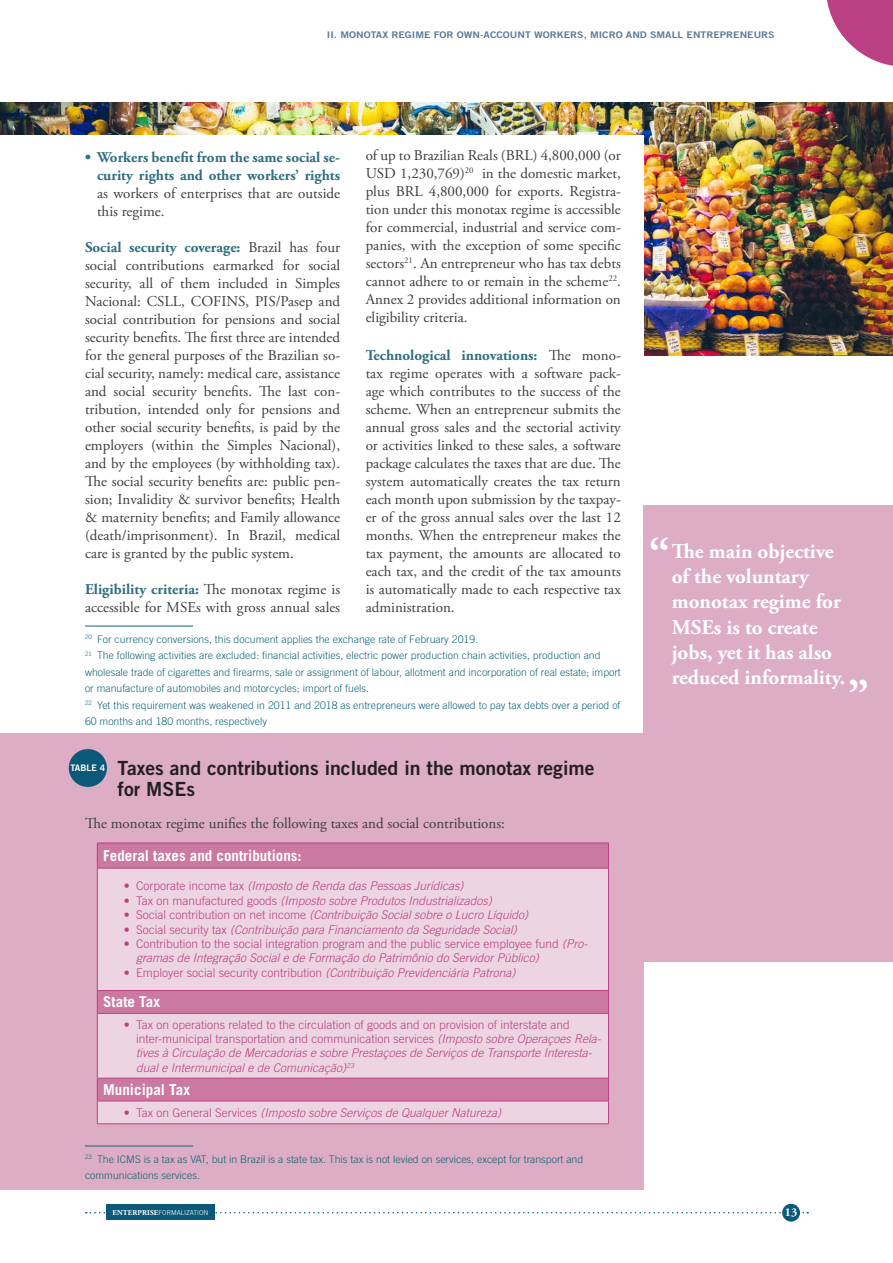
<style>
.page{position:relative;width:893px;height:1263px;background:#fff}
.page>*{position:absolute;margin:0;border:0;box-sizing:border-box;transform-origin:0 0}
.t1{font:700 43.5px "Adobe Garamond Pro";color:#fff}
.quote{font:700 21px/25.2px "Adobe Garamond Pro";color:#fff}
.TITLE_box{font:19.5px/21px "Trade Gothic LT Std Bd 2";color:#231f20}
.text{font:15px/18px "Adobe Garamond Pro";color:#3e3e3f;text-align:justify}
.t2{font:700 15px/18px "Adobe Garamond Pro";color:#2f6f80;text-align:justify}
.t3{font:700 15px "Trade Gothic LT Std";color:#fff}
.t4{font:italic 300 12px/14.4px "Trade Gothic LT Std";color:#bb4083}
.t5{font:300 12px/14.4px "Trade Gothic LT Std";color:#bb4083}
.t6{font:700 12px "Adobe Garamond Pro";color:#fff}
.Paragraph_Style_1{font:300 10.5px/16.5px "Trade Gothic LT Std";color:#0f6577}
.t7{font:9.15px "Trade Gothic LT Std Bd 2";color:#5f7a95;scale:1.15 1}
.t8{font:9px "Trade Gothic LT Std Bd 2";color:#fff}
.t9{font:300 6.75px "Trade Gothic LT Std";color:#fff}
.s1{font-weight:700;color:#2f6f80}
.s2{font-weight:400;color:#3e3e3f}
.s3{font-style:normal}
.s4{font-style:italic}
.s5{font-family:"Adobe Garamond Pro";font-weight:700;font-size:7.5px}
</style>
<div class="page">
<svg style="left:86px;top:1212px;width:722px;height:1px"></svg>
<div style="left:782px;top:1204px;width:18px;height:17px;background:#0b5979;border-radius:50%"></div>
<div style="left:106px;top:1204px;width:109px;height:16px;background:#0b5979"></div>
<svg style="left:827px;top:0;width:66px;height:66px"></svg>
<div style="left:0;top:733px;width:643px;height:456px;background:#dcadc4"></div>
<div style="left:643px;top:505px;width:250px;height:456px;background:#dcadc4"></div>
<img style="left:0;top:103px;width:893px;height:252px">
<div style="left:0;top:135px;width:643px;height:230px;background:#fff"></div>
<hr style="left:85px;top:626px;width:108px;height:1px;background:#0f6577">
<div style="left:69px;top:749px;width:38px;height:38px;background:#0b5979;border-radius:50%"></div>
<div style="left:118px;top:844px;width:490px;height:24px;background:#cb79a1"></div>
<svg style="left:98px;top:869px;width:510px;height:254px;background:#e6c4d5"></svg>
<hr style="left:97px;top:868px;width:1px;height:122px;background:#bb4083">
<hr style="left:608px;top:868px;width:1px;height:122px;background:#bb4083">
<hr style="left:118px;top:990px;width:491px;height:1px;background:#bb4083">
<svg style="left:608px;top:991px;width:1px;height:22px"></svg>
<svg style="left:97px;top:990px;width:21px;height:24px"></svg>
<hr style="left:97px;top:1014px;width:1px;height:64px;background:#bb4083">
<hr style="left:118px;top:1013px;width:491px;height:1px;background:#bb4083">
<hr style="left:608px;top:1014px;width:1px;height:64px;background:#bb4083">
<hr style="left:118px;top:1078px;width:491px;height:1px;background:#bb4083">
<hr style="left:118px;top:1100px;width:491px;height:1px;background:#bb4083">
<svg style="left:608px;top:1078px;width:1px;height:45px"></svg>
<svg style="left:97px;top:1078px;width:21px;height:46px"></svg>
<hr style="left:118px;top:1123px;width:491px;height:1px;background:#bb4083">
<hr style="left:118px;top:843px;width:491px;height:1px;background:#bb4083">
<svg style="left:608px;top:843px;width:1px;height:25px"></svg>
<svg style="left:97px;top:843px;width:21px;height:26px"></svg>
<hr style="left:118px;top:868px;width:491px;height:1px;background:#bb4083">
<hr style="left:85px;top:1145px;width:108px;height:1px;background:#0f6577">
<p class="t7" style="left:327px;top:29px;width:391px">II. MONOTAX REGIME FOR OWN-ACCOUNT WORKERS, MICRO AND SMALL ENTREPRENEURS</p>
<p class="text" style="left:366px;top:146px;width:257px">of up to Brazilian Reals (BRL) 4,800,000 (or USD 1,230,769)<sup>20</sup> in the domestic market, plus BRL 4,800,000 for exports. Registra&shy;tion under this monotax regime is accessible for commercial, industrial and service com&shy;panies, with the exception of some specific sectors<sup>21</sup>. An entrepreneur who has tax debts cannot adhere to or remain in the scheme<sup>22</sup>.<br>Annex 2 provides additional information on eligibility criteria.</p>
<p class="text" style="left:366px;top:347px;width:257px"><span class="s1">Technological innovations:</span> The mono&shy;tax regime operates with a software pack&shy;age which contributes to the success of the scheme. When an entrepreneur submits the annual gross sales and the sectorial activity or activities linked to these sales, a software package calculates the taxes that are due. The system automatically creates the tax return each month upon submission by the taxpay&shy;er of the gross annual sales over the last 12 months. When the entrepreneur makes the tax payment, the amounts are allocated to each tax, and the credit of the tax amounts is automatically made to each respective tax administration.</p>
<p class="t2" style="left:97px;top:149px;width:245px;text-indent:-12px">• Workers benefit from the same social se&shy;curity rights and other workers’ rights <span class="s2">as workers of enterprises that are outside this regime.</span></p>
<p class="text" style="left:85px;top:239px;width:257px"><span class="s1">Social security coverage:</span> Brazil has four social contributions earmarked for social security, all of them included in Simples Nacional: CSLL, COFINS, PIS/Pasep and social contribution for pensions and social security benefits. The first three are intended for the general purposes of the Brazilian so&shy;cial security, namely: medical care, assistance and social security benefits. The last con&shy;tribution, intended only for pensions and other social security benefits, is paid by the employers (within the Simples Nacional), and by the employees (by withholding tax).<br>The social security benefits are: public pen&shy;sion; Invalidity &amp; survivor benefits; Health &amp; maternity benefits; and Family allowance (death/imprisonment). In Brazil, medical care is granted by the public system.</p>
<p class="text" style="left:85px;top:581px;width:257px"><span class="s1">Eligibility criteria:</span> The monotax regime is accessible for MSEs with gross annual sales</p>
<p class="Paragraph_Style_1" style="left:85px;top:630px;width:395px"><sup>20</sup> For currency conversions, this document applies the exchange rate of February 2019.</p>
<p class="Paragraph_Style_1" style="left:85px;top:647px;width:537px"><sup>21</sup> The following activities are excluded: financial activities, electric power production chain activities, production and wholesale trade of cigarettes and firearms, sale or assignment of labour, allotment and incorporation of real estate; import or manufacture of automobiles and motorcycles; import of fuels.</p>
<p class="Paragraph_Style_1" style="left:85px;top:696px;width:537px"><sup>22</sup> Yet this requirement was weakened in 2011 and 2018 as entrepreneurs were allowed to pay tax debts over a period of<br>60 months and 180 months, respectively</p>
<p class="t8" style="left:70px;top:763px;width:36px">TABLE 4</p>
<p class="TITLE_box" style="left:118px;top:757px;width:478px">Taxes and contributions included in the monotax regime for MSEs</p>
<p class="text" style="left:85px;top:815px;width:421px">The monotax regime unifies the following taxes and social contributions:</p>
<p class="t3" style="left:103px;top:846px;width:200px">Federal taxes and contributions:</p>
<p class="t4" style="left:124px;top:879px;width:341px"><span class="s3">• Corporate income tax</span> (Imposto de Renda das Pessoas Jurídicas)</p>
<p class="t4" style="left:124px;top:894px;width:369px"><span class="s3">• Tax on manufactured goods</span> (Imposto sobre Produtos Industrializados)</p>
<p class="t4" style="left:124px;top:908px;width:406px"><span class="s3">• Social contribution on net income</span> (Contribuição Social sobre o Lucro Líquido)</p>
<p class="t4" style="left:124px;top:922px;width:394px"><span class="s3">• Social security tax</span> (Contribuição para Financiamento da Seguridade Social)</p>
<p class="t5" style="left:136px;top:936px;width:453px;text-indent:-12px">• Contribution to the social integration program and the public service employee fund <span class="s4">(Pro&shy;gramas de Integração Social e de Formação do Patrimônio do Servidor Público)</span></p>
<p class="t5" style="left:124px;top:965px;width:393px">• Employer social security contribution <span class="s4">(Contribuição Previdenciária Patrona)</span></p>
<p class="t3" style="left:103px;top:993px;width:58px">State Tax</p>
<p class="t4" style="left:136px;top:1017px;width:466px;text-indent:-12px"><span class="s3">• Tax on operations related to the circulation of goods and on provision of interstate and inter-municipal transportation and communication services</span> (Imposto sobre Operaçoes Rela&shy;tives à Circulação de Mercadorias e sobre Prestaçoes de Serviços de Transporte Interesta&shy;dual e Intermunicipal e de Comunicação)<sup>23</sup></p>
<p class="t3" style="left:103px;top:1080px;width:88px">Municipal Tax</p>
<p class="t4" style="left:124px;top:1105px;width:379px"><span class="s3">• Tax on General Services</span> (Imposto sobre Serviços de Qualquer Natureza)</p>
<p class="Paragraph_Style_1" style="left:85px;top:1150px;width:500px"><sup>23</sup> The ICMS is a tax as VAT, but in Brazil is a state tax. This tax is not levied on services, except for transport and communications services.</p>
<p class="t1" style="left:649px;top:529px;width:22px">“</p>
<p class="quote" style="left:672px;top:539px;width:175px">The main objective of the voluntary monotax regime for<br>MSEs is to create jobs, yet it has also reduced informality.</p>
<p class="t1" style="left:848px;top:671px;width:22px">”</p>
<p class="t9" style="left:113px;top:1208px;width:97px"><span class="s5">ENTERPRISE</span>FORMALIZATION</p>
<p class="t6" style="left:785px;top:1205px;width:14px">13</p>
</div>
